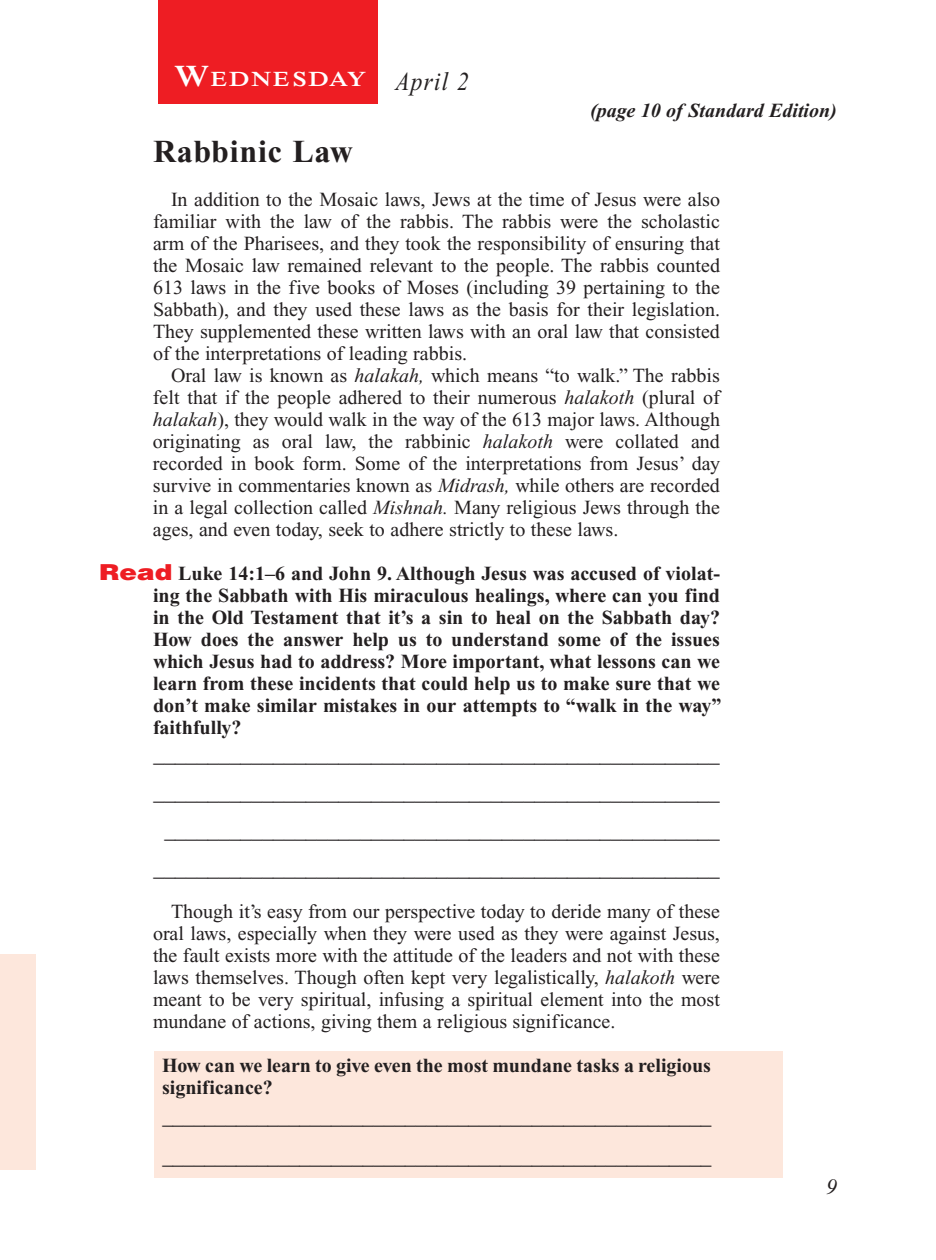
<style>
.page{position:relative;width:936px;height:1260px;background:#fff}
.page>*{position:absolute;margin:0;border:0;box-sizing:border-box;transform-origin:0 0}
.Head{font:700 32px "Times New Roman PS Std";letter-spacing:.025em;color:#231f20}
.Lesson_Dates{font:italic 26px "Times New Roman PS Std";letter-spacing:.05em;color:#231f20;scale:.9 1}
.Blank_Lines{font:22px "Times New Roman PS Std";color:#231f20}
.Blank_Lines_In_Scree{font:22px "Times New Roman PS Std";color:#231f20;scale:.96 1}
.Blank_Lines_SB{font:22px "Times New Roman PS Std";color:#231f20}
.t1{font:italic 22px "Times New Roman PS Std";color:#231f20}
.Daily_Header{font:600 21px "Times NRMT Std";letter-spacing:.07em;color:#fff;scale:1.1 1}
.Body{font:20px/22px "Times New Roman PS Std";color:#231f20;text-align:justify}
.Question{font:700 20px/22px "Times New Roman PS Std";color:#231f20;text-align:justify}
.x-screened_box-text{font:700 20px/22px "Times New Roman PS Std";color:#231f20}
.Page_from_SE{font:italic 700 20px "Times New Roman PS Std";color:#231f20}
.s1{font-size:30px}
.s2{font-style:italic}
.s3{font-family:"Helvetica LT Std";font-weight:900;font-size:22px;color:#ee1d23}
</style>
<div class="page">
<div style="left:158px;top:0;width:220px;height:103px;background:#ee1d23"></div>
<div style="left:0;top:954px;width:36px;height:216px;background:#fde7dc"></div>
<div style="left:155px;top:1051px;width:628px;height:127px;background:#fde7dc"></div>
<p class="Daily_Header" style="left:174px;top:67px;width:176px"><span class="s1">W</span>EDNESDAY</p>
<p class="Lesson_Dates" style="left:396px;top:68px;width:83px">April 2</p>
<p class="Page_from_SE" style="left:590px;top:100px;width:248px">(page 10 of Standard Edition)</p>
<p class="Head" style="left:153px;top:134px;width:201px">Rabbinic Law</p>
<p class="Body" style="left:153px;top:188px;width:569px;text-indent:18px">In addition to the Mosaic laws, Jews at the time of Jesus were also familiar with the law of the rabbis. The rabbis were the scholastic arm of the Pharisees, and they took the responsibility of ensuring that the Mosaic law remained relevant to the people. The rabbis counted 613 laws in the five books of Moses (including 39 pertaining to the Sabbath), and they used these laws as the basis for their legislation.<br>They supplemented these written laws with an oral law that consisted of the interpretations of leading rabbis.</p>
<p class="Body" style="left:153px;top:364px;width:569px;text-indent:18px">Oral law is known as <span class="s2">halakah,</span> which means “to walk.” The rabbis felt that if the people adhered to their numerous <span class="s2">halakoth</span> (plural of <span class="s2">halakah</span>), they would walk in the way of the 613 major laws. Although originating as oral law, the rabbinic <span class="s2">halakoth</span> were collated and recorded in book form. Some of the interpretations from Jesus’ day survive in commentaries known as <span class="s2">Midrash,</span> while others are recorded in a legal collection called <span class="s2">Mishnah.</span> Many religious Jews through the ages, and even today, seek to adhere strictly to these laws.</p>
<p class="Question" style="left:153px;top:562px;width:570px;text-indent:-54px"><span class="s3">Read</span> Luke 14:1–6 and John 9. Although Jesus was accused of violat&shy;ing the Sabbath with His miraculous healings, where can you find in the Old Testament that it’s a sin to heal on the Sabbath day?<br>How does the answer help us to understand some of the issues which Jesus had to address? More important, what lessons can we learn from these incidents that could help us to make sure that we don’t make similar mistakes in our attempts to “walk in the way” faithfully?</p>
<p class="Blank_Lines_SB" style="left:153px;top:743px;width:568px">____________________________________________________</p>
<p class="Blank_Lines" style="left:153px;top:781px;width:568px">____________________________________________________</p>
<p class="Blank_Lines" style="left:164px;top:819px;width:557px">___________________________________________________</p>
<p class="Blank_Lines" style="left:153px;top:857px;width:568px">____________________________________________________</p>
<p class="Body" style="left:153px;top:900px;width:568px;text-indent:18px">Though it’s easy from our perspective today to deride many of these oral laws, especially when they were used as they were against Jesus, the fault exists more with the attitude of the leaders and not with these laws themselves. Though often kept very legalistically, <span class="s2">halakoth</span> were meant to be very spiritual, infusing a spiritual element into the most mundane of actions, giving them a religious significance.</p>
<p class="x-screened_box-text" style="left:162px;top:1054px;width:551px">How can we learn to give even the most mundane tasks a religious significance?</p>
<p class="Blank_Lines_In_Scree" style="left:162px;top:1105px;width:574px">____________________________________________________</p>
<p class="Blank_Lines_In_Scree" style="left:162px;top:1145px;width:574px">____________________________________________________</p>
<p class="t1" style="left:826px;top:1175px;width:12px">9</p>
</div>
